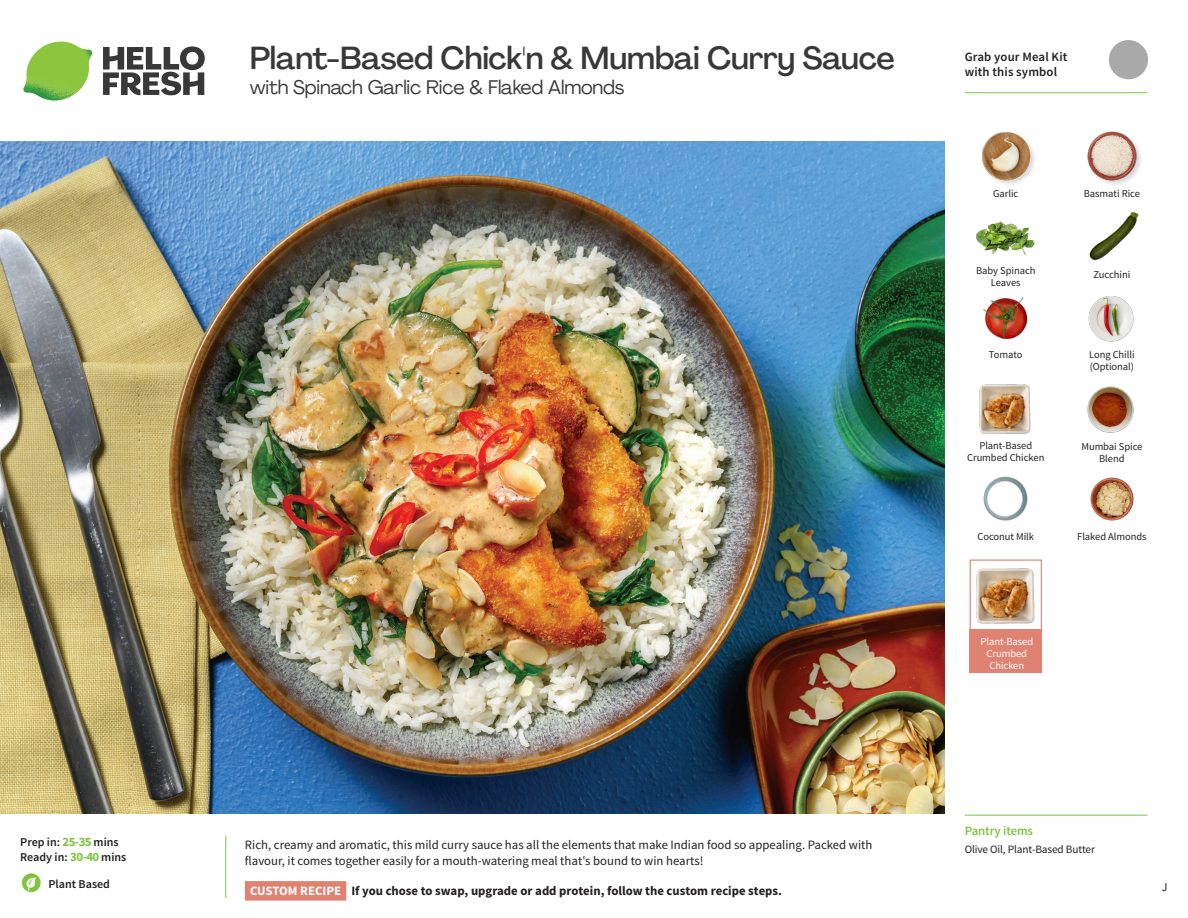
<style>
.page{position:relative;width:1188px;height:918px;background:#fff}
.page>*{position:absolute;margin:0;border:0;box-sizing:border-box;transform-origin:0 0}
._15_Titel_UK{font:500 31.5px "Agrandir";letter-spacing:-.01em;color:#383839}
._15_Titel_UK-2{font:19.5px "Agrandir";letter-spacing:-.01em;color:#383839}
.Step_6_Text_AU{font:12.75px/16.5px "Source Sans Pro";color:#231f20}
.Step_6_Text_AU-2{font:700 12.75px "Source Sans Pro";color:#231f20}
.t1{font:600 12.75px/15px "Source Sans Pro";letter-spacing:.01em;color:#231f20}
._04_Headers_Front{font:600 12.75px "Source Sans Pro";letter-spacing:-.01em;color:#81c340}
._04_Intro{font:600 12px "Source Sans Pro";color:#231f20}
.t2{font:12px "Source Sans Pro";color:#231f20}
._05_Pantry{font:11.25px "Source Sans Pro";letter-spacing:-.01em;color:#231f20}
._18_FRONT_ingredient{font:10.5px/12px "Source Sans Pro";letter-spacing:-.005em;color:#231f20;text-align:center}
._18_FRONT_ingredient-2{font:10.5px/12px "Source Sans Pro";letter-spacing:-.005em;color:#fff;text-align:center}
.s1{font-weight:700;font-size:12.75px;color:#81c340}
.s2{color:#fff}
</style>
<div class="page">
<svg style="left:103px;top:46px;width:102px;height:49px"></svg>
<img style="left:23px;top:42px;width:69px;height:59px">
<img style="left:0;top:142px;width:945px;height:672px">
<img style="left:1087px;top:386px;width:47px;height:47px">
<img style="left:980px;top:384px;width:51px;height:50px">
<img style="left:983px;top:476px;width:45px;height:45px">
<img style="left:977px;top:221px;width:57px;height:34px">
<img style="left:1088px;top:296px;width:46px;height:46px">
<img style="left:1089px;top:212px;width:50px;height:49px">
<img style="left:983px;top:297px;width:45px;height:43px">
<img style="left:981px;top:132px;width:53px;height:52px">
<div style="left:1087px;top:130px;width:57px;height:57px;background:#231f20;opacity:.2"></div>
<img style="left:1087px;top:130px;width:50px;height:51px">
<img style="left:1090px;top:477px;width:44px;height:44px">
<div style="left:970px;top:560px;width:72px;height:72px;border:1px solid #df8272"></div>
<div style="left:970px;top:629px;width:72px;height:44px;background:#df8272"></div>
<img style="left:977px;top:568px;width:57px;height:56px">
<svg style="left:225px;top:835px;width:122px;height:66px"></svg>
<hr style="left:965px;top:815px;width:183px;height:1px;background:#81c340">
<svg style="left:1091px;top:40px;width:57px;height:54px"></svg>
<hr style="left:965px;top:92px;width:183px;height:1px;background:#81c340">
<p class="_15_Titel_UK" style="left:250px;top:39px;width:647px">Plant-Based Chick'n &amp; Mumbai Curry Sauce</p>
<p class="_15_Titel_UK-2" style="left:250px;top:75px;width:376px">with Spinach Garlic Rice &amp; Flaked Almonds</p>
<p class="t1" style="left:965px;top:50px;width:104px">Grab your Meal Kit with this symbol</p>
<p class="_18_FRONT_ingredient" style="left:993px;top:188px;width:27px">Garlic</p>
<p class="_18_FRONT_ingredient" style="left:1084px;top:188px;width:58px">Basmati Rice</p>
<p class="_18_FRONT_ingredient" style="left:976px;top:265px;width:61px">Baby Spinach<br>Leaves</p>
<p class="_18_FRONT_ingredient" style="left:1094px;top:269px;width:38px">Zucchini</p>
<p class="_18_FRONT_ingredient" style="left:989px;top:349px;width:35px">Tomato</p>
<p class="_18_FRONT_ingredient" style="left:1089px;top:349px;width:47px;text-align:left">Long Chilli (Optional)</p>
<p class="_18_FRONT_ingredient" style="left:967px;top:440px;width:79px">Plant-Based<br>Crumbed Chicken</p>
<p class="_18_FRONT_ingredient" style="left:1081px;top:440px;width:62px">Mumbai Spice<br>Blend</p>
<p class="_18_FRONT_ingredient" style="left:978px;top:531px;width:58px">Coconut Milk</p>
<p class="_18_FRONT_ingredient" style="left:1077px;top:531px;width:71px">Flaked Almonds</p>
<p class="_18_FRONT_ingredient-2" style="left:980px;top:636px;width:54px">Plant-Based<br>Crumbed<br>Chicken</p>
<p class="_04_Headers_Front" style="left:965px;top:822px;width:70px">Pantry items</p>
<p class="_05_Pantry" style="left:965px;top:842px;width:132px">Olive Oil, Plant-Based Butter</p>
<p class="_04_Intro" style="left:20px;top:835px;width:100px">Prep in: <span class="s1">25-35</span> mins</p>
<p class="_04_Intro" style="left:20px;top:850px;width:108px">Ready in: <span class="s1">30-40</span> mins</p>
<p class="_04_Intro" style="left:48px;top:877px;width:63px">Plant Based</p>
<p class="t2" style="left:1162px;top:879px;width:7px">J</p>
<p class="Step_6_Text_AU" style="left:245px;top:837px;width:629px">Rich, creamy and aromatic, this mild curry sauce has all the elements that make Indian food so appealing. Packed with flavour, it comes together easily for a mouth-watering meal that's bound to win hearts!</p>
<p class="Step_6_Text_AU-2" style="left:250px;top:882px;width:533px"><span class="s2">CUSTOM RECIPE</span> If you chose to swap, upgrade or add protein, follow the custom recipe steps.</p>
</div>
